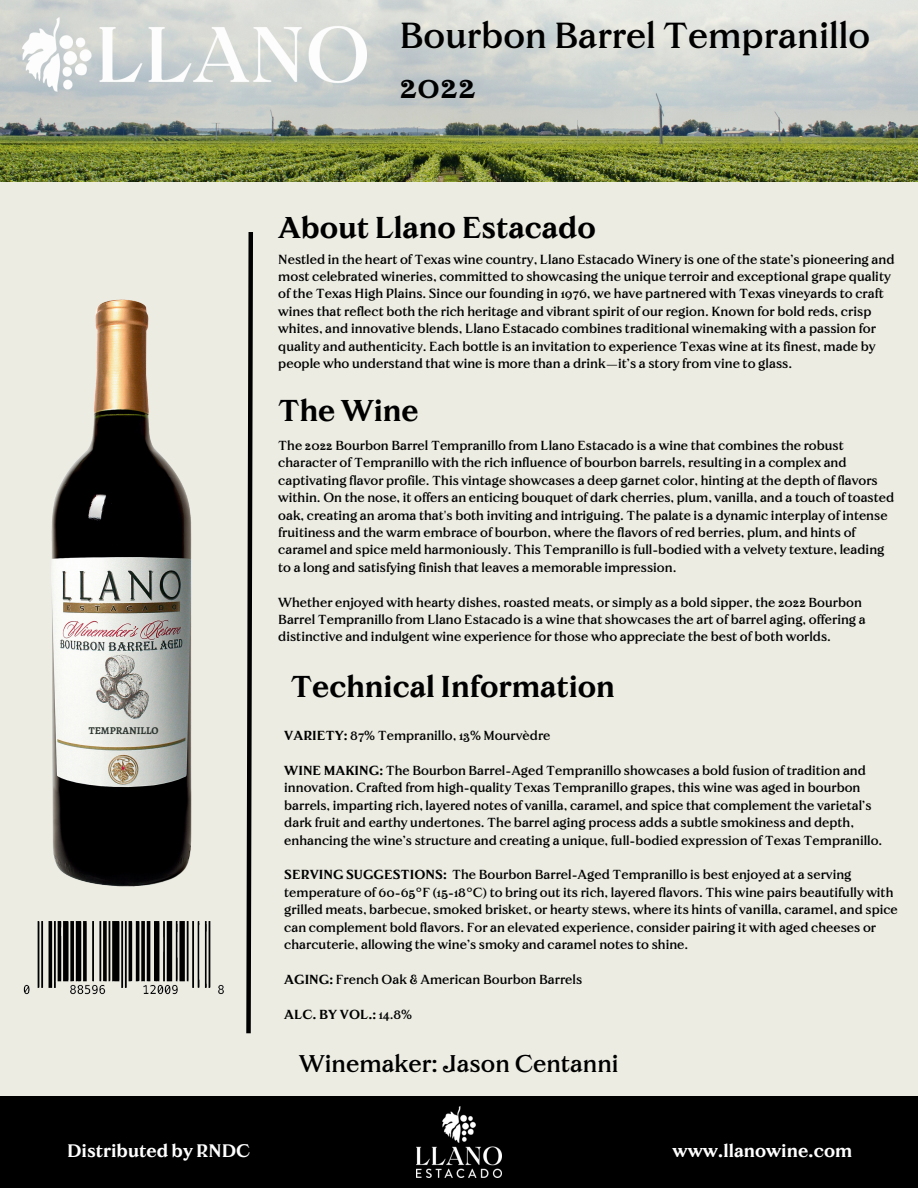
<style>
.page{position:relative;width:918px;height:1188px;background:#ecece3}
.page>*{position:absolute;margin:0;border:0;box-sizing:border-box;transform-origin:0 0}
.t1{font:36px/49.5px "Brick Text Pro";color:#000}
.t2{font:500 30px "Brick Text Pro";color:#000}
.t3{font:24px "Brick Text Pro";color:#000}
.t4{font:500 18px "Brick Text Pro";color:#fff}
.t5{font:13.05px/17.4px "Brick Text Pro";color:#000}
.t6{font:500 13.05px "Brick Text Pro";color:#000}
.t7{font:700 10.5px "Alegreya";color:#2b342f}
.s1{font-weight:500}
.s2{font-weight:400}
</style>
<div class="page">
<img style="left:0;top:0;width:918px;height:181px">
<img style="left:23px;top:17px;width:343px;height:74px">
<img style="left:51px;top:299px;width:141px;height:588px">
<div style="left:0;top:1096px;width:918px;height:92px;background:#000"></div>
<svg style="left:246px;top:232px;width:7px;height:802px"></svg>
<img style="left:416px;top:1107px;width:86px;height:71px">
<img style="left:23px;top:921px;width:201px;height:74px">
<h1 class="t1" style="left:399px;top:12px;width:472px">Bourbon Barrel Tempranillo<br>2022</h1>
<h2 class="t2" style="left:278px;top:211px;width:319px">About Llano Estacado</h2>
<p class="t5" style="left:278px;top:250px;width:618px">Nestled in the heart of Texas wine country, Llano Estacado Winery is one of the state’s pioneering and most celebrated wineries, committed to showcasing the unique terroir and exceptional grape quality of the Texas High Plains. Since our founding in 1976, we have partnered with Texas vineyards to craft wines that reflect both the rich heritage and vibrant spirit of our region. Known for bold reds, crisp whites, and innovative blends, Llano Estacado combines traditional winemaking with a passion for quality and authenticity. Each bottle is an invitation to experience Texas wine at its finest, made by people who understand that wine is more than a drink—it’s a story from vine to glass.</p>
<h2 class="t2" style="left:278px;top:394px;width:142px">The Wine</h2>
<p class="t5" style="left:278px;top:437px;width:618px">The 2022 Bourbon Barrel Tempranillo from Llano Estacado is a wine that combines the robust character of Tempranillo with the rich influence of bourbon barrels, resulting in a complex and captivating flavor profile. This vintage showcases a deep garnet color, hinting at the depth of flavors within. On the nose, it offers an enticing bouquet of dark cherries, plum, vanilla, and a touch of toasted oak, creating an aroma that's both inviting and intriguing. The palate is a dynamic interplay of intense fruitiness and the warm embrace of bourbon, where the flavors of red berries, plum, and hints of caramel and spice meld harmoniously. This Tempranillo is full-bodied with a velvety texture, leading to a long and satisfying finish that leaves a memorable impression.</p>
<p class="t5" style="left:278px;top:594px;width:589px">Whether enjoyed with hearty dishes, roasted meats, or simply as a bold sipper, the 2022 Bourbon<br>Barrel Tempranillo from Llano Estacado is a wine that showcases the art of barrel aging, offering a distinctive and indulgent wine experience for those who appreciate the best of both worlds.</p>
<p class="t7" style="left:89px;top:723px;width:71px">TEMPRANILLO</p>
<h2 class="t2" style="left:291px;top:670px;width:326px">Technical Information</h2>
<p class="t5" style="left:284px;top:727px;width:268px"><span class="s1">VARIETY:</span> 87% Tempranillo, 13% Mourvèdre</p>
<p class="t5" style="left:284px;top:762px;width:600px"><span class="s1">WINE MAKING:</span> The Bourbon Barrel-Aged Tempranillo showcases a bold fusion of tradition and innovation. Crafted from high-quality Texas Tempranillo grapes, this wine was aged in bourbon barrels, imparting rich, layered notes of vanilla, caramel, and spice that complement the varietal’s dark fruit and earthy undertones. The barrel aging process adds a subtle smokiness and depth, enhancing the wine’s structure and creating a unique, full-bodied expression of Texas Tempranillo.</p>
<p class="t5" style="left:284px;top:866px;width:615px"><span class="s1">SERVING SUGGESTIONS:</span> The Bourbon Barrel-Aged Tempranillo is best enjoyed at a serving temperature of 60-65°F (15-18°C) to bring out its rich, layered flavors. This wine pairs beautifully with grilled meats, barbecue, smoked brisket, or hearty stews, where its hints of vanilla, caramel, and spice can complement bold flavors. For an elevated experience, consider pairing it with aged cheeses or charcuterie, allowing the wine’s smoky and caramel notes to shine.</p>
<p class="t5" style="left:284px;top:971px;width:299px"><span class="s1">AGING:</span> French Oak &amp; American Bourbon Barrels</p>
<p class="t6" style="left:284px;top:1007px;width:129px">ALC. BY VOL.: <span class="s2">14.8%</span></p>
<h3 class="t3" style="left:299px;top:1050px;width:321px">Winemaker: Jason Centanni</h3>
<h3 class="t4" style="left:67px;top:1141px;width:185px">Distributed by RNDC</h3>
<h3 class="t4" style="left:673px;top:1141px;width:181px">www.llanowine.com</h3>
</div>
